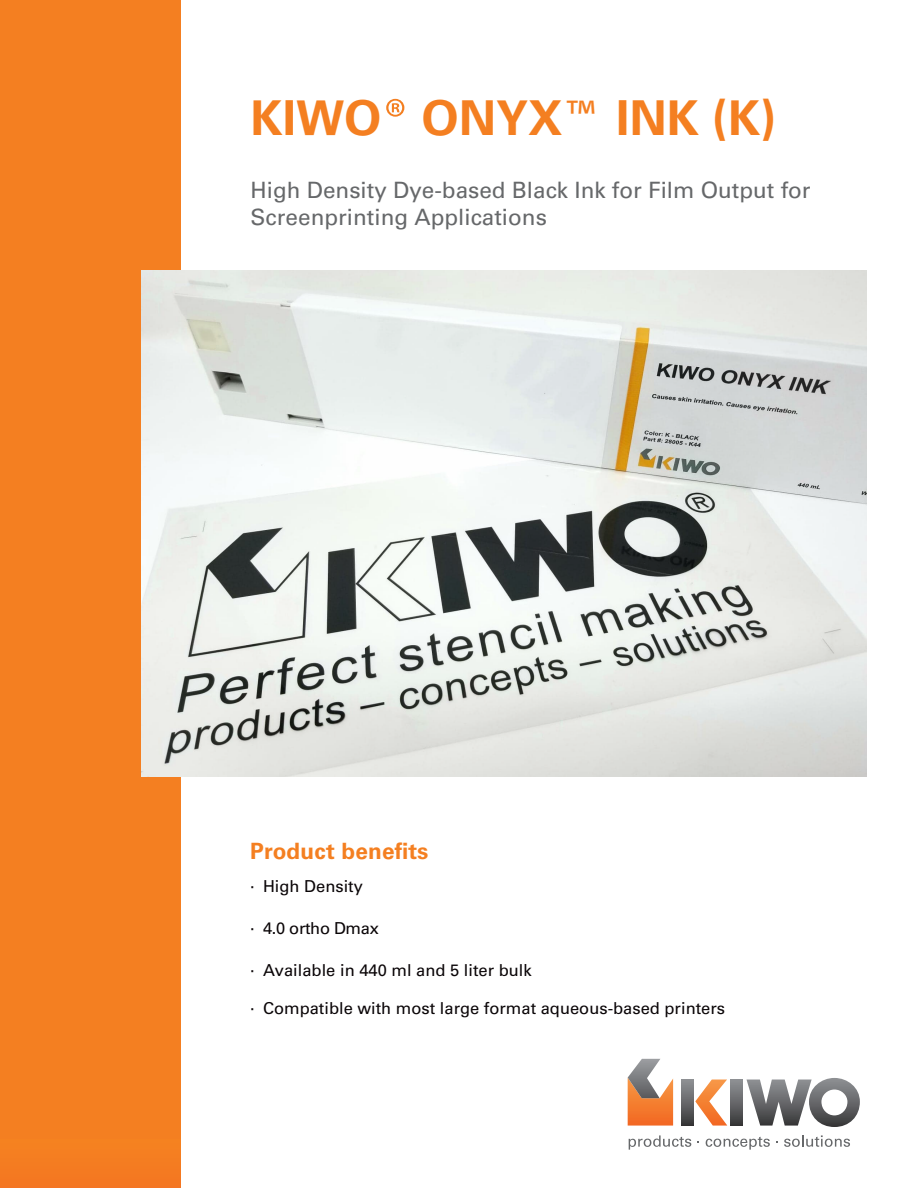
<style>
.page{position:relative;width:918px;height:1188px;background:#fff}
.page>*{position:absolute;margin:0;border:0;box-sizing:border-box;transform-origin:0 0}
.t1{font:54px "Myriad Pro";color:#f47f21}
.t2{font:700 48px "Univers LT Std";color:#f47f21}
.t3{font:48px "Myriad Pro";color:#f47f21}
.t4{font:22.5px/27px "Univers LT Std";color:#66686a}
.t5{font:700 22.5px "Univers LT Std";letter-spacing:.01em;color:#f47f21}
.t6{font:16.5px "Univers LT Std";color:#0a0507}
.t7{font:16.5px "Univers LT Std";letter-spacing:-.02em;color:#0a0507}
</style>
<div class="page">
<div style="left:0;top:0;width:180px;height:1188px;background:#f47f21"></div>
<svg style="left:695px;top:1080px;width:32px;height:46px"></svg>
<svg style="left:682px;top:1079px;width:12px;height:47px"></svg>
<svg style="left:747px;top:1078px;width:113px;height:49px"></svg>
<svg style="left:628px;top:1059px;width:45px;height:67px"></svg>
<svg style="left:730px;top:1080px;width:12px;height:46px"></svg>
<svg style="left:629px;top:1135px;width:62px;height:15px"></svg>
<svg style="left:706px;top:1137px;width:64px;height:13px"></svg>
<svg style="left:784px;top:1135px;width:66px;height:12px"></svg>
<img style="left:142px;top:271px;width:724px;height:505px">
<h2 class="t2" style="left:251px;top:90px;width:527px">KIWO ONYX INK (K)</h2>
<h1 class="t1" style="left:384px;top:84px;width:24px">®</h1>
<h2 class="t3" style="left:566px;top:87px;width:31px">™</h2>
<h3 class="t4" style="left:251px;top:176px;width:562px">High Density Dye-based Black Ink for Film Output for<br>Screenprinting Applications</h3>
<h3 class="t5" style="left:250px;top:838px;width:180px">Product benefits</h3>
<p class="t6" style="left:250px;top:877px;width:114px">· High Density</p>
<p class="t7" style="left:250px;top:919px;width:130px">· 4.0 ortho Dmax</p>
<p class="t6" style="left:250px;top:961px;width:283px">· Available in 440 ml and 5 liter bulk</p>
<p class="t6" style="left:250px;top:998px;width:476px">· Compatible with most large format aqueous-based printers</p>
</div>
